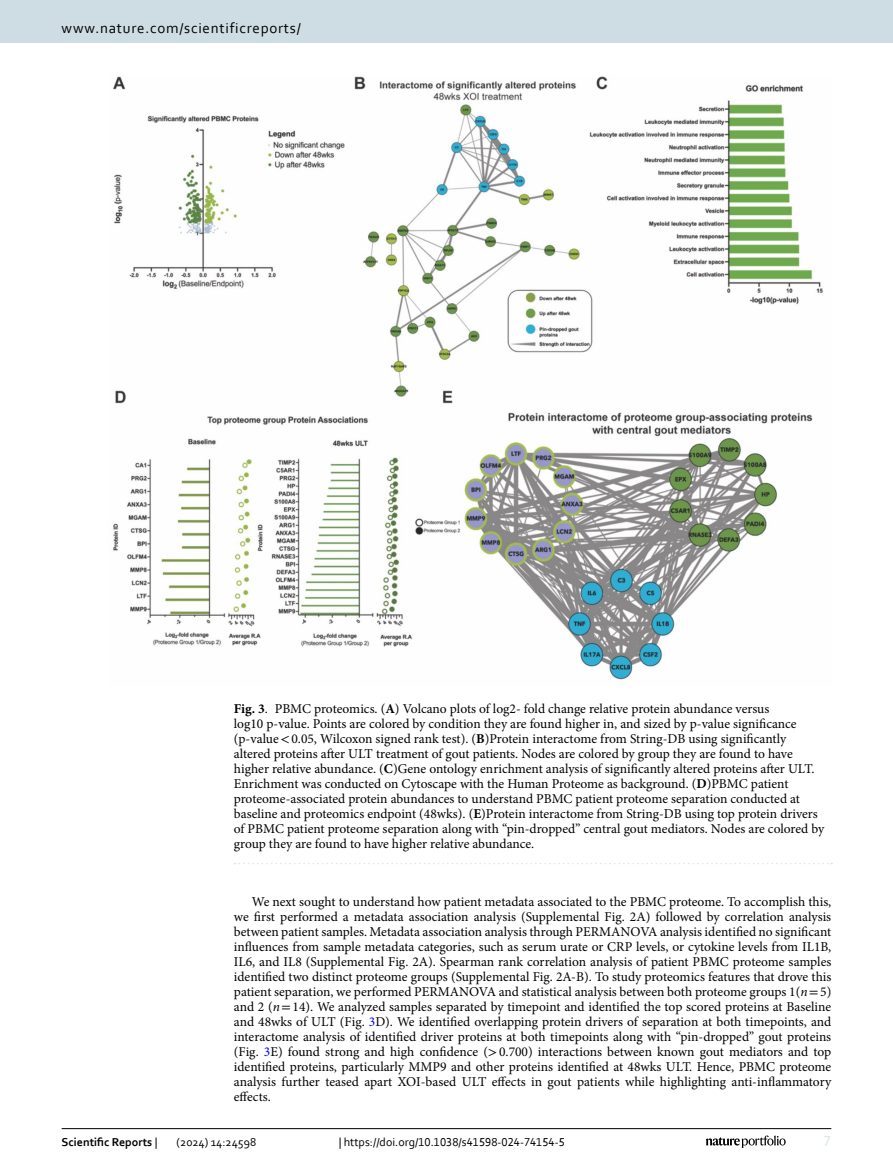
<style>
.page{position:relative;width:893px;height:1174px;background:#fff}
.page>*{position:absolute;margin:0;border:0;box-sizing:border-box;transform-origin:0 0}
.t1{font:15px "Corbel";letter-spacing:.05em;color:#000}
.t2{font:15px "Corbel";color:#d9e4eb}
.Body_Text_Indent{font:13.5px/15px "Minion Pro";color:#000;text-align:justify}
.Figure_Caption{font:13.5px/15px "Minion Pro";letter-spacing:-.005em;color:#000}
.t3{font:12px "Corbel";color:#000}
.t4{font:700 12px "Corbel";color:#000}
.s1{font-weight:700}
.s2{font-family:"STIX"}
.s3{font-style:italic}
.s4{color:#00f}
.s5{font-weight:400}
</style>
<div class="page">
<img style="left:113px;top:76px;width:710px;height:604px">
<svg style="left:235px;top:863px;width:597px;height:1px"></svg>
<hr style="left:62px;top:1128px;width:769px;height:1px;background:#000">
<svg style="left:706px;top:1135px;width:80px;height:12px"></svg>
<div style="left:0;top:0;width:893px;height:43px;background:#cedde4"></div>
<p class="t1" style="left:62px;top:18px;width:241px">www.nature.com/scientificreports/</p>
<p class="Figure_Caption" style="left:234px;top:701px;width:592px"><span class="s1">Fig. 3</span>. PBMC proteomics. (<span class="s1">A</span>) Volcano plots of log2- fold change relative protein abundance versus<br>log10 p-value. Points are colored by condition they are found higher in, and sized by p-value significance (p-value<span class="s2">&lt;</span>0.05, Wilcoxon signed rank test). (<span class="s1">B</span>)Protein interactome from String-DB using significantly altered proteins after ULT treatment of gout patients. Nodes are colored by group they are found to have higher relative abundance. (<span class="s1">C</span>)Gene ontology enrichment analysis of significantly altered proteins after ULT.<br>Enrichment was conducted on Cytoscape with the Human Proteome as background. (<span class="s1">D</span>)PBMC patient proteome-associated protein abundances to understand PBMC patient proteome separation conducted at baseline and proteomics endpoint (48wks). (<span class="s1">E</span>)Protein interactome from String-DB using top protein drivers of PBMC patient proteome separation along with “pin-dropped” central gout mediators. Nodes are colored by group they are found to have higher relative abundance.</p>
<p class="Body_Text_Indent" style="left:234px;top:894px;width:599px;text-indent:18px">We next sought to understand how patient metadata associated to the PBMC proteome. To accomplish this, we first performed a metadata association analysis (Supplemental Fig. 2A) followed by correlation analysis between patient samples. Metadata association analysis through PERMANOVA analysis identified no significant influences from sample metadata categories, such as serum urate or CRP levels, or cytokine levels from IL1B, IL6, and IL8 (Supplemental Fig. 2A). Spearman rank correlation analysis of patient PBMC proteome samples identified two distinct proteome groups (Supplemental Fig. 2A-B). To study proteomics features that drove this patient separation, we performed PERMANOVA and statistical analysis between both proteome groups 1(<span class="s3">n</span><span class="s2">=</span>5) and 2 (<span class="s3">n</span><span class="s2">=</span>14). We analyzed samples separated by timepoint and identified the top scored proteins at Baseline and 48wks of ULT (Fig. <span class="s4">3</span>D). We identified overlapping protein drivers of separation at both timepoints, and interactome analysis of identified driver proteins at both timepoints along with “pin-dropped” gout proteins (Fig. <span class="s4">3</span>E) found strong and high confidence (<span class="s2">&gt;</span>0.700) interactions between known gout mediators and top identified proteins, particularly MMP9 and other proteins identified at 48wks ULT. Hence, PBMC proteome analysis further teased apart XOI-based ULT effects in gout patients while highlighting anti-inflammatory effects.</p>
<p class="t4" style="left:62px;top:1134px;width:97px">Scientific Reports <span class="s5">|</span></p>
<p class="t3" style="left:177px;top:1134px;width:81px">(2024) 14:24598</p>
<p class="t3" style="left:339px;top:1134px;width:228px">| https://doi.org/10.1038/s41598-024-74154-5</p>
<p class="t2" style="left:824px;top:1132px;width:9px">7</p>
</div>
